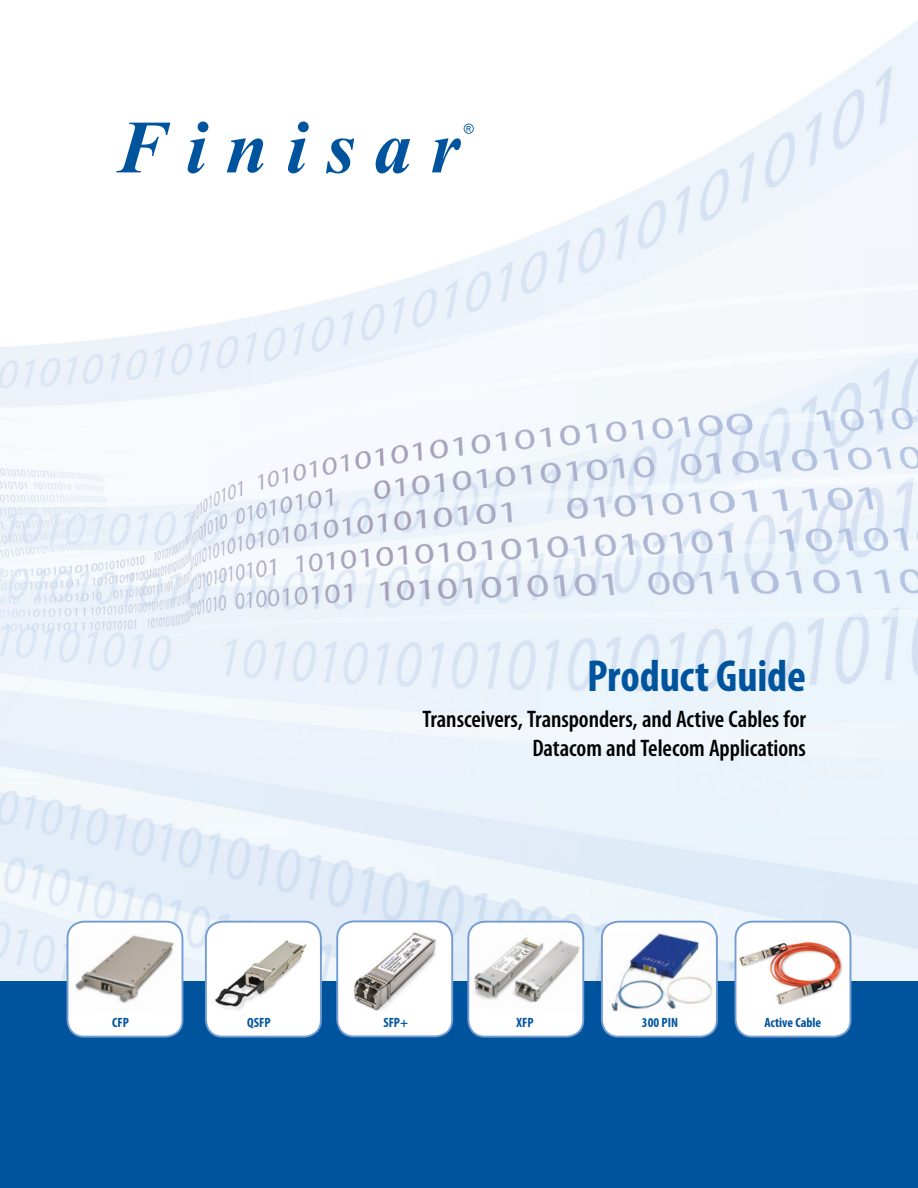
<style>
.page{position:relative;width:918px;height:1188px;background:#fff}
.page>*{position:absolute;margin:0;border:0;box-sizing:border-box;transform-origin:0 0}
.t1{font:700 condensed 45px "Myriad Pro";letter-spacing:-.005em;color:#00549e}
.t2{font:600 condensed 24px/28.8px "Myriad Pro";letter-spacing:-.005em;color:#000;text-align:right}
.t3{font:700 condensed 13.5px "Myriad Pro";color:#00549e}
</style>
<div class="page">
<img style="left:0;top:20px;width:918px;height:961px">
<div style="left:0;top:981px;width:918px;height:207px;background:#00549e"></div>
<svg style="left:116px;top:123px;width:54px;height:49px"></svg>
<svg style="left:188px;top:122px;width:20px;height:51px"></svg>
<svg style="left:227px;top:138px;width:37px;height:35px"></svg>
<svg style="left:288px;top:122px;width:21px;height:51px"></svg>
<svg style="left:326px;top:138px;width:28px;height:35px"></svg>
<svg style="left:376px;top:138px;width:34px;height:35px"></svg>
<svg style="left:432px;top:124px;width:42px;height:48px"></svg>
<div style="left:736px;top:922px;width:114px;height:115px;background:#fff"></div>
<img style="left:738px;top:934px;width:110px;height:80px">
<div style="left:735px;top:921px;width:116px;height:117px;border:2px solid #739dd2;border-radius:17px"></div>
<svg style="left:339px;top:1022px;width:113px;height:14px"></svg>
<img style="left:337px;top:921px;width:115px;height:101px">
<div style="left:336px;top:920px;width:117px;height:117px;border:2px solid #739dd2;border-radius:17px"></div>
<div style="left:206px;top:922px;width:115px;height:113px;background:#fff"></div>
<img style="left:208px;top:934px;width:111px;height:80px">
<div style="left:205px;top:921px;width:117px;height:117px;border:2px solid #739dd2;border-radius:17px"></div>
<div style="left:468px;top:922px;width:115px;height:113px;background:#fff"></div>
<img style="left:468px;top:927px;width:115px;height:85px">
<div style="left:467px;top:921px;width:117px;height:117px;border:2px solid #739dd2;border-radius:17px"></div>
<svg style="left:602px;top:922px;width:115px;height:113px"></svg>
<img style="left:602px;top:927px;width:115px;height:92px">
<div style="left:601px;top:921px;width:117px;height:117px;border:2px solid #739dd2;border-radius:17px"></div>
<svg style="left:68px;top:922px;width:114px;height:115px;background:#f4f7fb"></svg>
<img style="left:68px;top:926px;width:114px;height:89px">
<div style="left:67px;top:921px;width:116px;height:117px;border:2px solid #739dd2;border-radius:17px"></div>
<h1 class="t1" style="left:587px;top:651px;width:220px">Product Guide</h1>
<p class="t2" style="left:422px;top:705px;width:385px">Transceivers, Transponders, and Active Cables for<br>Datacom and Telecom Applications</p>
<p class="t3" style="left:112px;top:1015px;width:18px">CFP</p>
<p class="t3" style="left:247px;top:1015px;width:25px">QSFP</p>
<p class="t3" style="left:383px;top:1015px;width:26px">SFP+</p>
<p class="t3" style="left:517px;top:1015px;width:18px">XFP</p>
<p class="t3" style="left:642px;top:1015px;width:38px">300 PIN</p>
<p class="t3" style="left:764px;top:1015px;width:58px">Active Cable</p>
</div>
